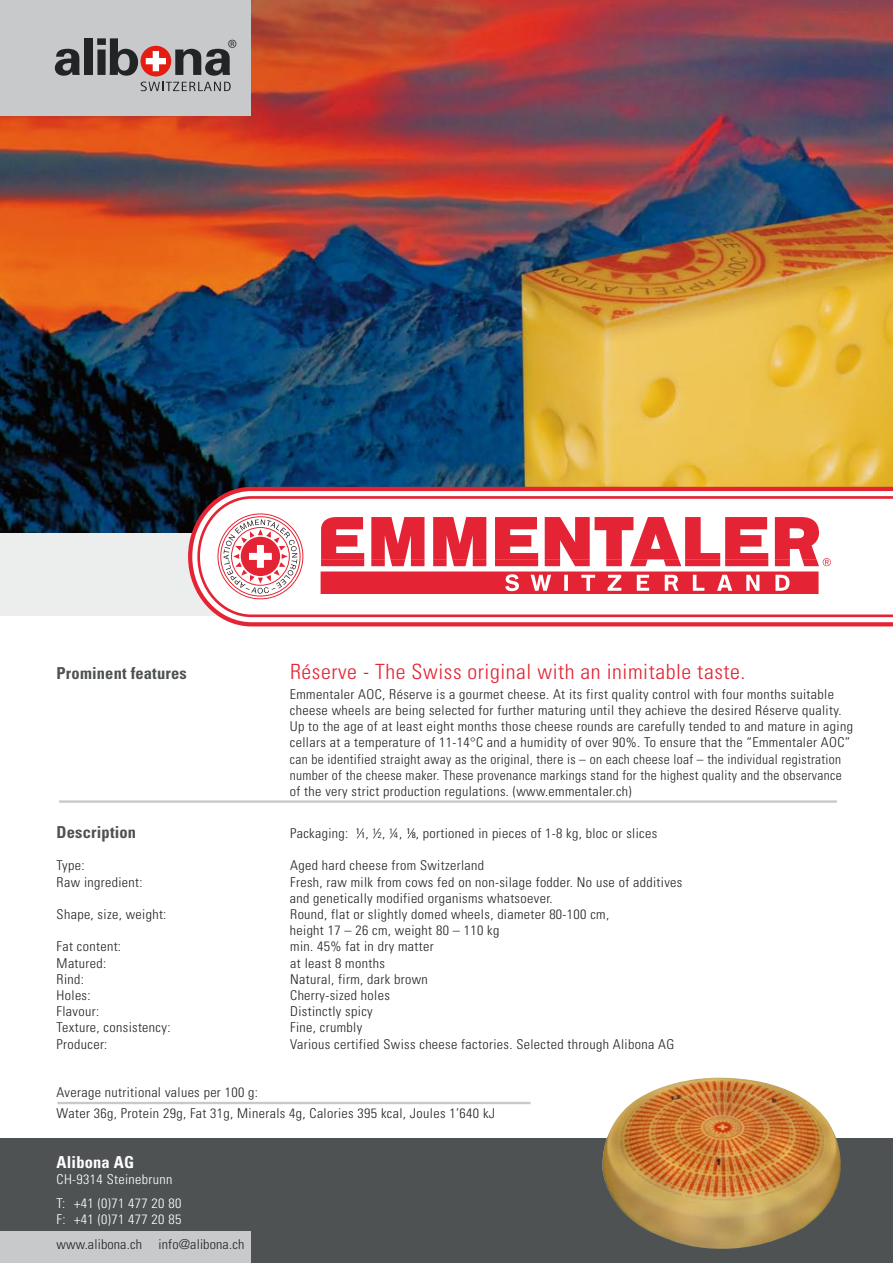
<style>
.page{position:relative;width:893px;height:1263px;background:#fff}
.page>*{position:absolute;margin:0;border:0;box-sizing:border-box;transform-origin:0 0}
.t1{font:300 condensed 21px "Univers";letter-spacing:.025em;color:#e42434;scale:1.05 1}
.t2{font:18px "Myriad";color:#222526}
.t3{font:700 condensed 16.5px "Univers";letter-spacing:.01em;color:#4f5252}
.t4{font:700 condensed 16.5px "Univers";letter-spacing:.01em;color:#fff}
.t5{font:300 condensed 13.5px/16.2px "Univers";letter-spacing:.025em;color:#222526;scale:1.05 1}
.t6{font:300 condensed 13.5px/23.4px "Univers";letter-spacing:.025em;color:#fff;scale:1.05 1}
.t7{font:condensed 8.25px "Univers";color:#222526;scale:1.12 1}
</style>
<div class="page">
<img style="left:0;top:0;width:893px;height:1263px">
<div style="left:0;top:0;width:251px;height:115px;background:#c7c9ca"></div>
<svg style="left:55px;top:49px;width:25px;height:27px"></svg>
<div style="left:84px;top:38px;width:8px;height:37px;background:#222526"></div>
<svg style="left:97px;top:38px;width:41px;height:38px"></svg>
<svg style="left:175px;top:49px;width:55px;height:27px"></svg>
<div style="left:141px;top:46px;width:30px;height:30px;background:#e41c12;border-radius:50%"></div>
<svg style="left:146px;top:51px;width:20px;height:20px"></svg>
<svg style="left:141px;top:82px;width:90px;height:9px"></svg>
<img style="left:602px;top:1077px;width:255px;height:186px">
<svg style="left:196px;top:495px;width:697px;height:123px"></svg>
<svg style="left:357px;top:828px;width:7px;height:10px"></svg>
<svg style="left:407px;top:828px;width:7px;height:10px"></svg>
<h2 class="t2" style="left:228px;top:37px;width:11px">®</h2>
<p class="t3" style="left:57px;top:663px;width:132px">Prominent features</p>
<h1 class="t1" style="left:290px;top:659px;width:435px">Réserve - The Swiss original with an inimitable taste.</h1>
<p class="t5" style="left:290px;top:686px;width:538px">Emmentaler AOC, Réserve is a gourmet cheese. At its first quality control with four months suitable cheese wheels are being selected for further maturing until they achieve the desired Réserve quality.<br>Up to the age of at least eight months those cheese rounds are carefully tended to and mature in aging cellars at a temperature of 11-14°C and a humidity of over 90%. To ensure that the “Emmentaler AOC” can be identified straight away as the original, there is – on each cheese loaf – the individual registration number of the cheese maker. These provenance markings stand for the highest quality and the observance of the very strict production regulations. (www.emmentaler.ch)</p>
<p class="t3" style="left:57px;top:822px;width:81px">Description</p>
<p class="t5" style="left:290px;top:825px;width:57px">Packaging:</p>
<p class="t5" style="left:365px;top:825px;width:279px">, ½, ¼, , portioned in pieces of 1-8 kg, bloc or slices</p>
<p class="t5" style="left:57px;top:857px;width:28px">Type:</p>
<p class="t5" style="left:290px;top:857px;width:186px">Aged hard cheese from Switzerland</p>
<p class="t5" style="left:57px;top:874px;width:83px">Raw ingredient:</p>
<p class="t5" style="left:290px;top:874px;width:375px">Fresh, raw milk from cows fed on non-silage fodder. No use of additives and genetically modified organisms whatsoever.</p>
<p class="t5" style="left:57px;top:906px;width:106px">Shape, size, weight:</p>
<p class="t5" style="left:290px;top:906px;width:306px">Round, flat or slightly domed wheels, diameter 80-100 cm, height 17 – 26 cm, weight 80 – 110 kg</p>
<p class="t5" style="left:57px;top:938px;width:63px">Fat content:</p>
<p class="t5" style="left:290px;top:938px;width:138px">min. 45% fat in dry matter</p>
<p class="t5" style="left:57px;top:955px;width:49px">Matured:</p>
<p class="t5" style="left:290px;top:955px;width:92px">at least 8 months</p>
<p class="t5" style="left:57px;top:971px;width:28px">Rind:</p>
<p class="t5" style="left:290px;top:971px;width:133px">Natural, firm, dark brown</p>
<p class="t5" style="left:57px;top:987px;width:34px">Holes:</p>
<p class="t5" style="left:290px;top:987px;width:96px">Cherry-sized holes</p>
<p class="t5" style="left:57px;top:1003px;width:42px">Flavour:</p>
<p class="t5" style="left:290px;top:1003px;width:80px">Distinctly spicy</p>
<p class="t5" style="left:57px;top:1019px;width:110px">Texture, consistency:</p>
<p class="t5" style="left:290px;top:1019px;width:70px">Fine, crumbly</p>
<p class="t5" style="left:57px;top:1036px;width:50px">Producer:</p>
<p class="t5" style="left:290px;top:1036px;width:367px">Various certified Swiss cheese factories. Selected through Alibona AG</p>
<p class="t5" style="left:57px;top:1082px;width:419px;line-height:21px">Average nutritional values per 100 g:<br>Water 36g, Protein 29g, Fat 31g, Minerals 4g, Calories 395 kcal, Joules 1’640 kJ</p>
<p class="t7" style="left:356px;top:826px;width:5px">1</p>
<p class="t7" style="left:407px;top:826px;width:5px">1</p>
<p class="t7" style="left:412px;top:830px;width:5px">8</p>
<p class="t7" style="left:361px;top:830px;width:5px">1</p>
<p class="t4" style="left:57px;top:1152px;width:79px">Alibona AG</p>
<p class="t6" style="left:57px;top:1168px;width:120px">CH-9314 Steinebrunn<br>T: +41 (0)71 477 20 80</p>
<p class="t6" style="left:57px;top:1207px;width:120px">F: +41 (0)71 477 20 85</p>
<p class="t5" style="left:57px;top:1236px;width:180px">www.alibona.ch info@alibona.ch</p>
</div>
